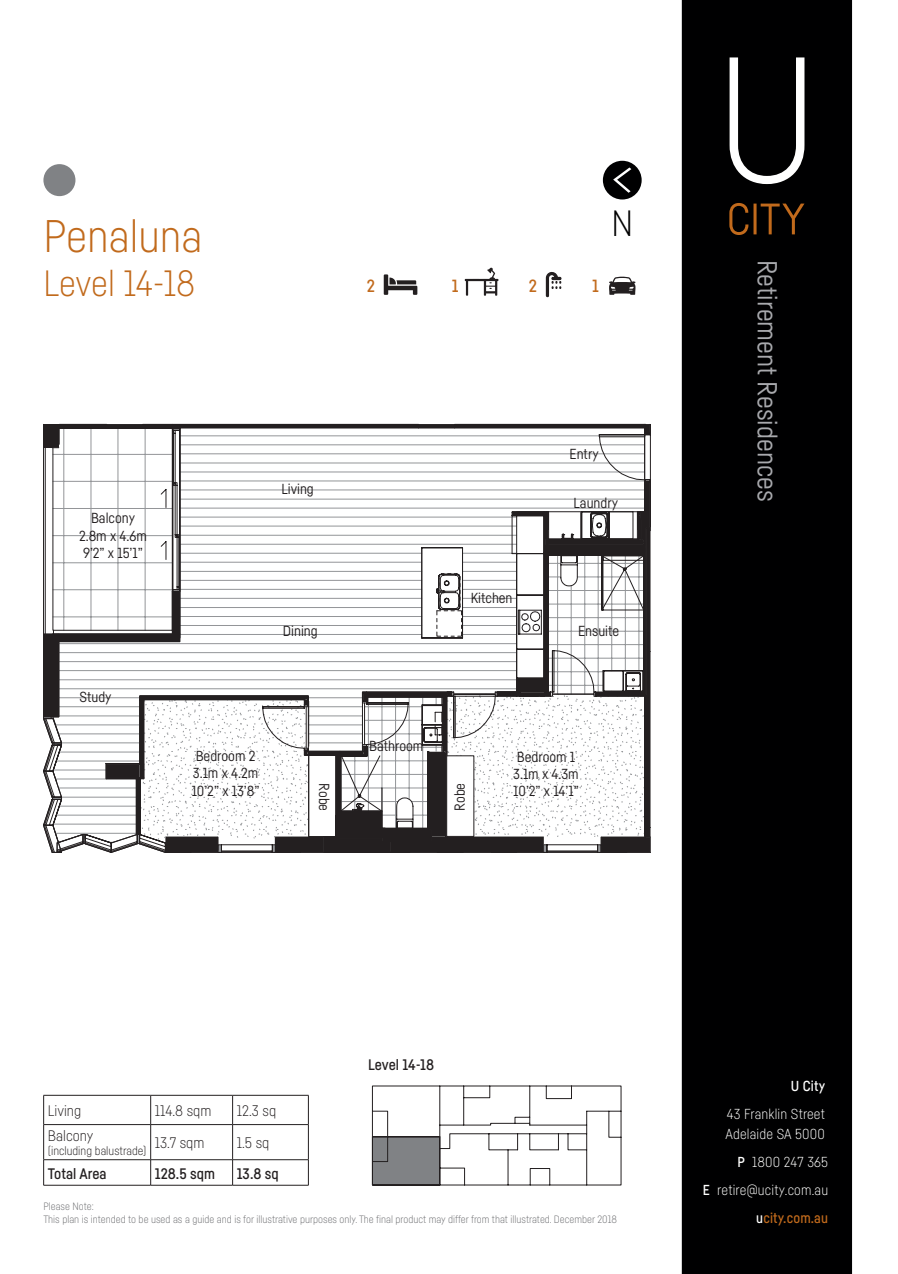
<style>
.page{position:relative;width:898px;height:1274px;background:#fff}
.page>*{position:absolute;margin:0;border:0;box-sizing:border-box;transform-origin:0 0}
.t1{font:300 45px "Fabrikat";color:#c16a1c}
.t2{font:300 36px "Fabrikat";letter-spacing:-.005em;color:#c16a1c}
.t3{font:300 36px "Fabrikat";color:#000001}
.t4{font:27.15px "Fabrikat";color:#a8a9ad}
.t5{font:500 17.4px "Fabrikat";color:#c16a1c}
.t6{font:300 15px "Fabrikat";color:#231f20}
.t7{font:500 15px "Fabrikat";color:#231f20}
.t8{font:14.4px/17.2px "Fabrikat";color:#211d1e}
.t9{font:300 14.25px/28px "Fabrikat";letter-spacing:.01em;color:#fff}
.t10{font:500 14.25px "Fabrikat";color:#fff}
.t11{font:300 12px "Fabrikat";color:#231f20}
.t12{font:300 10.5px/12.6px "Fabrikat";color:#6c6d70}
.s1{font-weight:500}
.s2{font-weight:500;color:#c16a1c}
</style>
<div class="page">
<hr style="left:43px;top:1095px;width:108px;height:1px;background:#231f20">
<svg style="left:43px;top:1095px;width:1px;height:29px"></svg>
<hr style="left:151px;top:1095px;width:81px;height:1px;background:#231f20">
<svg style="left:150px;top:1095px;width:1px;height:29px"></svg>
<hr style="left:232px;top:1095px;width:76px;height:1px;background:#231f20">
<svg style="left:232px;top:1095px;width:1px;height:29px"></svg>
<svg style="left:308px;top:1095px;width:1px;height:29px"></svg>
<hr style="left:43px;top:1124px;width:108px;height:1px;background:#231f20">
<hr style="left:43px;top:1125px;width:1px;height:34px;background:#231f20">
<hr style="left:151px;top:1124px;width:81px;height:1px;background:#231f20">
<hr style="left:150px;top:1125px;width:1px;height:34px;background:#231f20">
<hr style="left:232px;top:1124px;width:76px;height:1px;background:#231f20">
<hr style="left:232px;top:1125px;width:1px;height:34px;background:#231f20">
<hr style="left:308px;top:1125px;width:1px;height:34px;background:#231f20">
<hr style="left:43px;top:1159px;width:108px;height:1px;background:#231f20">
<svg style="left:43px;top:1160px;width:1px;height:25px"></svg>
<hr style="left:151px;top:1159px;width:81px;height:1px;background:#231f20">
<svg style="left:150px;top:1160px;width:1px;height:25px"></svg>
<hr style="left:232px;top:1159px;width:76px;height:1px;background:#231f20">
<svg style="left:232px;top:1160px;width:1px;height:25px"></svg>
<svg style="left:308px;top:1160px;width:1px;height:25px"></svg>
<hr style="left:43px;top:1185px;width:108px;height:1px;background:#231f20">
<hr style="left:151px;top:1185px;width:81px;height:1px;background:#231f20">
<hr style="left:232px;top:1185px;width:76px;height:1px;background:#231f20">
<div style="left:681px;top:0;width:170px;height:1274px;background:#000001"></div>
<svg style="left:729px;top:57px;width:75px;height:127px"></svg>
<svg style="left:729px;top:203px;width:75px;height:32px"></svg>
<div style="left:43px;top:164px;width:32px;height:32px;background:#808285;border-radius:50%"></div>
<svg style="left:43px;top:424px;width:608px;height:429px"></svg>
<div style="left:602px;top:161px;width:39px;height:38px;background:#000001;border-radius:50%"></div>
<svg style="left:613px;top:167px;width:18px;height:26px"></svg>
<svg style="left:464px;top:267px;width:34px;height:29px"></svg>
<svg style="left:609px;top:277px;width:26px;height:18px"></svg>
<svg style="left:545px;top:271px;width:17px;height:27px"></svg>
<svg style="left:383px;top:274px;width:34px;height:21px"></svg>
<svg style="left:371px;top:1085px;width:250px;height:101px"></svg>
<h1 class="t1" style="left:43px;top:210px;width:161px">Penaluna</h1>
<h2 class="t2" style="left:43px;top:261px;width:153px">Level 14-18</h2>
<h2 class="t3" style="left:611px;top:202px;width:23px">N</h2>
<p class="t5" style="left:366px;top:275px;width:10px">2</p>
<p class="t5" style="left:451px;top:275px;width:8px">1</p>
<p class="t5" style="left:528px;top:275px;width:10px">2</p>
<p class="t5" style="left:592px;top:275px;width:8px">1</p>
<p class="t8" style="left:79px;top:509px;width:69px;text-align:center">Balcony<br>2.8m x 4.6m<br>9’2” x 15’1”</p>
<p class="t8" style="left:79px;top:688px;width:33px">Study</p>
<p class="t8" style="left:281px;top:480px;width:34px">Living</p>
<p class="t8" style="left:283px;top:622px;width:36px">Dining</p>
<p class="t8" style="left:470px;top:589px;width:43px">Kitchen</p>
<p class="t8" style="left:569px;top:445px;width:30px">Entry</p>
<p class="t8" style="left:573px;top:494px;width:46px">Laundry</p>
<p class="t8" style="left:578px;top:621px;width:43px">Ensuite</p>
<p class="t8" style="left:192px;top:747px;width:69px">Bedroom 2<br>3.1m x 4.2m<br>10’2” x 13’8”</p>
<p class="t8" style="left:333px;top:783px;width:30px;rotate:90deg">Robe</p>
<p class="t8" style="left:369px;top:737px;width:56px">Bathroom</p>
<p class="t8" style="left:450px;top:811px;width:30px;rotate:-90deg">Robe</p>
<p class="t8" style="left:513px;top:748px;width:67px">Bedroom 1<br>3.1m x 4.3m<br>10’2” x 14’1”</p>
<h3 class="t4" style="left:783px;top:260px;width:243px;rotate:90deg">Retirement Residences</h3>
<p class="t6" style="left:48px;top:1102px;width:35px">Living</p>
<p class="t6" style="left:155px;top:1102px;width:58px">114.8 sqm</p>
<p class="t6" style="left:237px;top:1102px;width:41px">12.3 sq</p>
<p class="t6" style="left:48px;top:1127px;width:47px">Balcony</p>
<p class="t11" style="left:48px;top:1144px;width:100px">(including balustrade)</p>
<p class="t6" style="left:155px;top:1134px;width:51px">13.7 sqm</p>
<p class="t6" style="left:237px;top:1134px;width:34px">1.5 sq</p>
<p class="t7" style="left:48px;top:1164px;width:60px">Total Area</p>
<p class="t7" style="left:155px;top:1164px;width:62px">128.5 sqm</p>
<p class="t7" style="left:237px;top:1164px;width:43px">13.8 sq</p>
<p class="t7" style="left:368px;top:1055px;width:67px">Level 14-18</p>
<p class="t12" style="left:43px;top:1200px;width:575px">Please Note:<br>This plan is intended to be used as a guide and is for illustrative purposes only. The final product may differ from that illustrated. December 2018</p>
<p class="t10" style="left:790px;top:1077px;width:36px">U City</p>
<p class="t9" style="left:725px;top:1104px;width:101px;line-height:19.5px">43 Franklin Street<br>Adelaide SA 5000</p>
<p class="t9" style="left:702px;top:1147px;width:127px;text-align:right"><span class="s1">P</span> 1800 247 365<br><span class="s1">E</span> retire@ucity.com.au <span class="s1">u</span><span class="s2">city.com.au</span></p>
</div>
